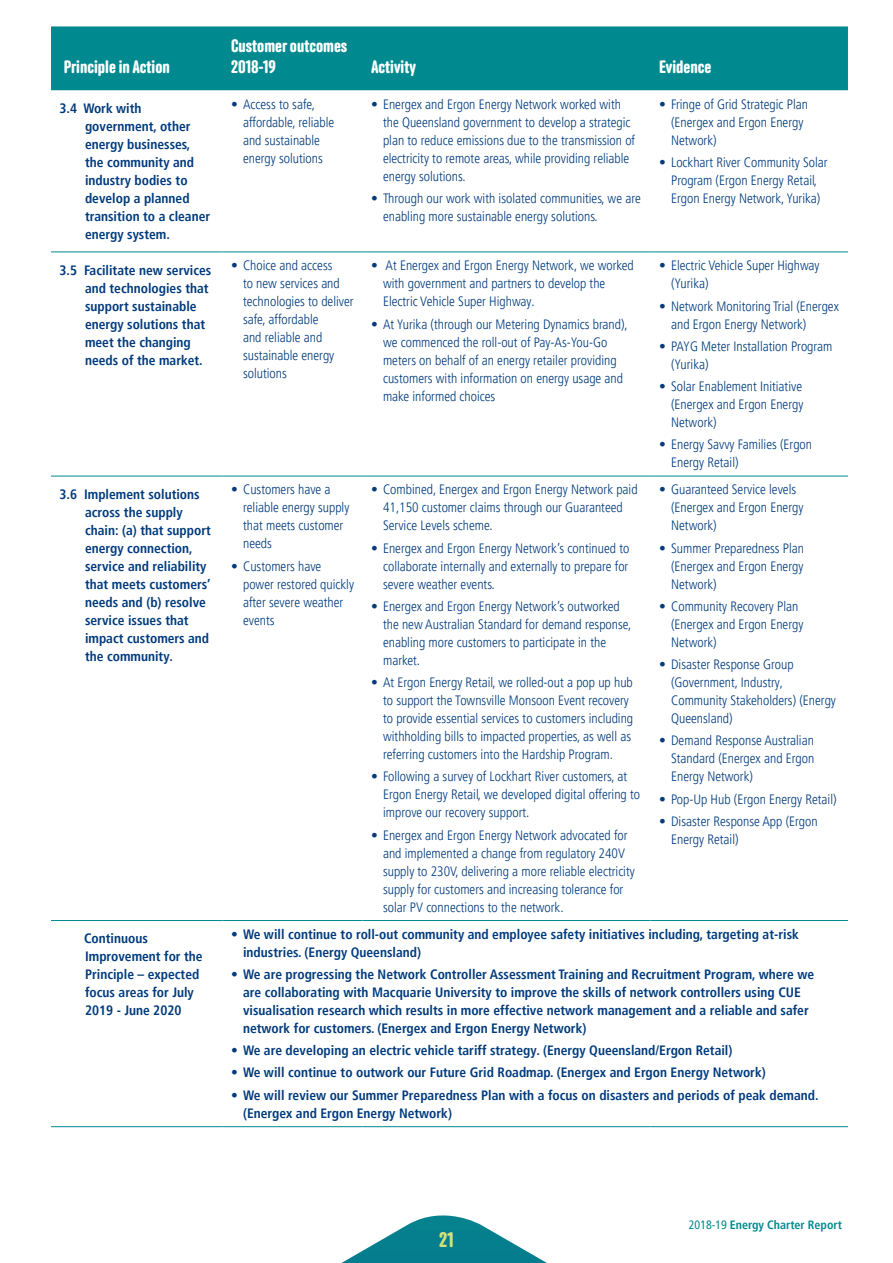
<style>
.page{position:relative;width:893px;height:1263px;background:#fff}
.page>*{position:absolute;margin:0;border:0;box-sizing:border-box;transform-origin:0 0}
.t1{font:600 21px "Anchor";color:#d2e17d}
.t2{font:600 18px/21px "Anchor";color:#fff}
.t3{font:300 condensed 13.5px/18px "Frutiger LT Pro";color:#013b7d}
.t4{font:700 condensed 13.5px/18px "Frutiger LT Pro";color:#013b7d}
.t5{font:700 condensed 12px "Frutiger LT Pro";color:#008a90}
.s1{font-weight:400}
</style>
<div class="page">
<svg style="left:341px;top:1215px;width:206px;height:48px"></svg>
<div style="left:51px;top:26px;width:797px;height:64px;background:#008a90"></div>
<hr style="left:51px;top:251px;width:172px;height:1px;background:#008a90">
<hr style="left:223px;top:251px;width:140px;height:1px;background:#008a90">
<hr style="left:363px;top:251px;width:288px;height:1px;background:#008a90">
<hr style="left:651px;top:251px;width:197px;height:1px;background:#008a90">
<hr style="left:51px;top:476px;width:172px;height:1px;background:#008a90">
<hr style="left:223px;top:476px;width:140px;height:1px;background:#008a90">
<hr style="left:363px;top:476px;width:288px;height:1px;background:#008a90">
<hr style="left:651px;top:476px;width:197px;height:1px;background:#008a90">
<hr style="left:51px;top:920px;width:172px;height:1px;background:#008a90">
<hr style="left:223px;top:920px;width:140px;height:1px;background:#008a90">
<hr style="left:363px;top:920px;width:288px;height:1px;background:#008a90">
<hr style="left:651px;top:920px;width:197px;height:1px;background:#008a90">
<hr style="left:51px;top:1126px;width:172px;height:1px;background:#008a90">
<hr style="left:223px;top:1126px;width:140px;height:1px;background:#008a90">
<hr style="left:363px;top:1126px;width:288px;height:1px;background:#008a90">
<hr style="left:651px;top:1126px;width:197px;height:1px;background:#008a90">
<h2 class="t2" style="left:64px;top:57px;width:108px">Principle in Action</h2>
<h2 class="t2" style="left:231px;top:36px;width:118px">Customer outcomes<br>2018-19</h2>
<h2 class="t2" style="left:371px;top:57px;width:46px">Activity</h2>
<h2 class="t2" style="left:659px;top:57px;width:54px">Evidence</h2>
<p class="t4" style="left:85px;top:99px;width:127px;text-indent:-26px">3.4 Work with government, other energy businesses, the community and industry bodies to develop a planned transition to a cleaner energy system.</p>
<p class="t3" style="left:243px;top:95px;width:93px;text-indent:-12px">• Access to safe, affordable, reliable and sustainable energy solutions</p>
<p class="t3" style="left:383px;top:95px;width:254px;text-indent:-12px">• Energex and Ergon Energy Network worked with the Queensland government to develop a strategic plan to reduce emissions due to the transmission of electricity to remote areas, while providing reliable energy solutions.</p>
<p class="t3" style="left:383px;top:190px;width:259px;text-indent:-12px">• Through our work with isolated communities, we are enabling more sustainable energy solutions.</p>
<p class="t4" style="left:85px;top:261px;width:128px;text-indent:-26px">3.5 Facilitate new services and technologies that support sustainable energy solutions that meet the changing needs of the market.</p>
<p class="t3" style="left:243px;top:257px;width:112px;text-indent:-12px">• Choice and access<br>to new services and technologies to deliver safe, affordable<br>and reliable and sustainable energy solutions</p>
<p class="t3" style="left:383px;top:257px;width:252px;text-indent:-12px">• At Energex and Ergon Energy Network, we worked with government and partners to develop the<br>Electric Vehicle Super Highway.</p>
<p class="t3" style="left:383px;top:315px;width:246px;text-indent:-12px">• At Yurika (through our Metering Dynamics brand), we commenced the roll-out of Pay-As-You-Go meters on behalf of an energy retailer providing customers with information on energy usage and make informed choices</p>
<p class="t4" style="left:85px;top:485px;width:127px;text-indent:-26px">3.6 Implement solutions across the supply chain: (a) that support energy connection, service and reliability that meets customers’ needs and (b) resolve service issues that impact customers and the community.</p>
<p class="t3" style="left:243px;top:481px;width:108px;text-indent:-12px">• Customers have a reliable energy supply that meets customer needs</p>
<p class="t3" style="left:243px;top:557px;width:112px;text-indent:-12px">• Customers have power restored quickly after severe weather events</p>
<p class="t3" style="left:383px;top:481px;width:256px;text-indent:-12px">• Combined, Energex and Ergon Energy Network paid<br>41,150 customer claims through our Guaranteed<br>Service Levels scheme.</p>
<p class="t3" style="left:383px;top:539px;width:248px;text-align:justify;text-indent:-12px">• Energex and Ergon Energy Network’s continued to collaborate internally and externally to prepare for severe weather events.</p>
<p class="t3" style="left:383px;top:597px;width:250px;text-indent:-12px">• Energex and Ergon Energy Network’s outworked the new Australian Standard for demand response, enabling more customers to participate in the market.</p>
<p class="t3" style="left:383px;top:674px;width:252px;text-indent:-12px">• At Ergon Energy Retail, we rolled-out a pop up hub to support the Townsville Monsoon Event recovery to provide essential services to customers including withholding bills to impacted properties, as well as referring customers into the Hardship Program.</p>
<p class="t3" style="left:383px;top:768px;width:259px;text-indent:-12px">• Following a survey of Lockhart River customers, at<br>Ergon Energy Retail, we developed digital offering to improve our recovery support.</p>
<p class="t3" style="left:383px;top:826px;width:253px;text-indent:-12px">• Energex and Ergon Energy Network advocated for and implemented a change from regulatory 240V supply to 230V, delivering a more reliable electricity supply for customers and increasing tolerance for solar PV connections to the network.</p>
<p class="t3" style="left:671px;top:95px;width:138px;text-indent:-12px">• Fringe of Grid Strategic Plan (Energex and Ergon Energy<br>Network)</p>
<p class="t3" style="left:659px;top:154px;width:170px;text-align:center">• Lockhart River Community Solar<br>Program (Ergon Energy Retail,<br>Ergon Energy Network, Yurika)</p>
<p class="t3" style="left:671px;top:257px;width:150px;text-indent:-12px">• Electric Vehicle Super Highway (Yurika)</p>
<p class="t3" style="left:671px;top:297px;width:169px;text-indent:-12px">• Network Monitoring Trial (Energex and Ergon Energy Network)</p>
<p class="t3" style="left:671px;top:337px;width:163px;text-indent:-12px">• PAYG Meter Installation Program (Yurika)</p>
<p class="t3" style="left:671px;top:378px;width:134px;text-align:justify;text-indent:-12px">• Solar Enablement Initiative (Energex and Ergon Energy Network)</p>
<p class="t3" style="left:671px;top:436px;width:143px;text-indent:-12px">• Energy Savvy Families (Ergon<br>Energy Retail)</p>
<p class="t3" style="left:671px;top:481px;width:134px;text-indent:-12px">• Guaranteed Service levels (Energex and Ergon Energy<br>Network)</p>
<p class="t3" style="left:671px;top:539px;width:135px;text-align:justify;text-indent:-12px">• Summer Preparedness Plan (Energex and Ergon Energy Network)</p>
<p class="t3" style="left:671px;top:597px;width:134px;text-indent:-12px">• Community Recovery Plan (Energex and Ergon Energy<br>Network)</p>
<p class="t3" style="left:671px;top:655px;width:166px;text-indent:-12px">• Disaster Response Group (Government, Industry,<br>Community Stakeholders) (Energy<br>Queensland)</p>
<p class="t3" style="left:671px;top:732px;width:145px;text-align:justify;text-indent:-12px">• Demand Response Australian Standard (Energex and Ergon Energy Network)</p>
<p class="t3" style="left:659px;top:790px;width:179px">• Pop-Up Hub (Ergon Energy Retail)</p>
<p class="t3" style="left:671px;top:812px;width:148px;text-indent:-12px">• Disaster Response App (Ergon<br>Energy Retail)</p>
<p class="t4" style="left:84px;top:929px;width:120px">Continuous<br>Improvement for the<br>Principle – expected focus areas for July<br>2019 - June 2020</p>
<p class="t4" style="left:243px;top:925px;width:557px;text-indent:-12px">• We will continue to roll-out community and employee safety initiatives including, targeting at-risk industries. (Energy Queensland)</p>
<p class="t4" style="left:243px;top:965px;width:572px;text-indent:-12px">• We are progressing the Network Controller Assessment Training and Recruitment Program, where we are collaborating with Macquarie University to improve the skills of network controllers using CUE visualisation research which results in more effective network management and a reliable and safer network for customers. (Energex and Ergon Energy Network)</p>
<p class="t4" style="left:231px;top:1041px;width:503px">• We are developing an electric vehicle tariff strategy. (Energy Queensland/Ergon Retail)</p>
<p class="t4" style="left:231px;top:1064px;width:536px">• We will continue to outwork our Future Grid Roadmap. (Energex and Ergon Energy Network)</p>
<p class="t4" style="left:243px;top:1086px;width:577px;text-indent:-12px">• We will review our Summer Preparedness Plan with a focus on disasters and periods of peak demand. (Energex and Ergon Energy Network)</p>
<h1 class="t1" style="left:439px;top:1227px;width:16px">21</h1>
<p class="t5" style="left:689px;top:1218px;width:155px"><span class="s1">2018-19</span> Energy Charter Report</p>
</div>
